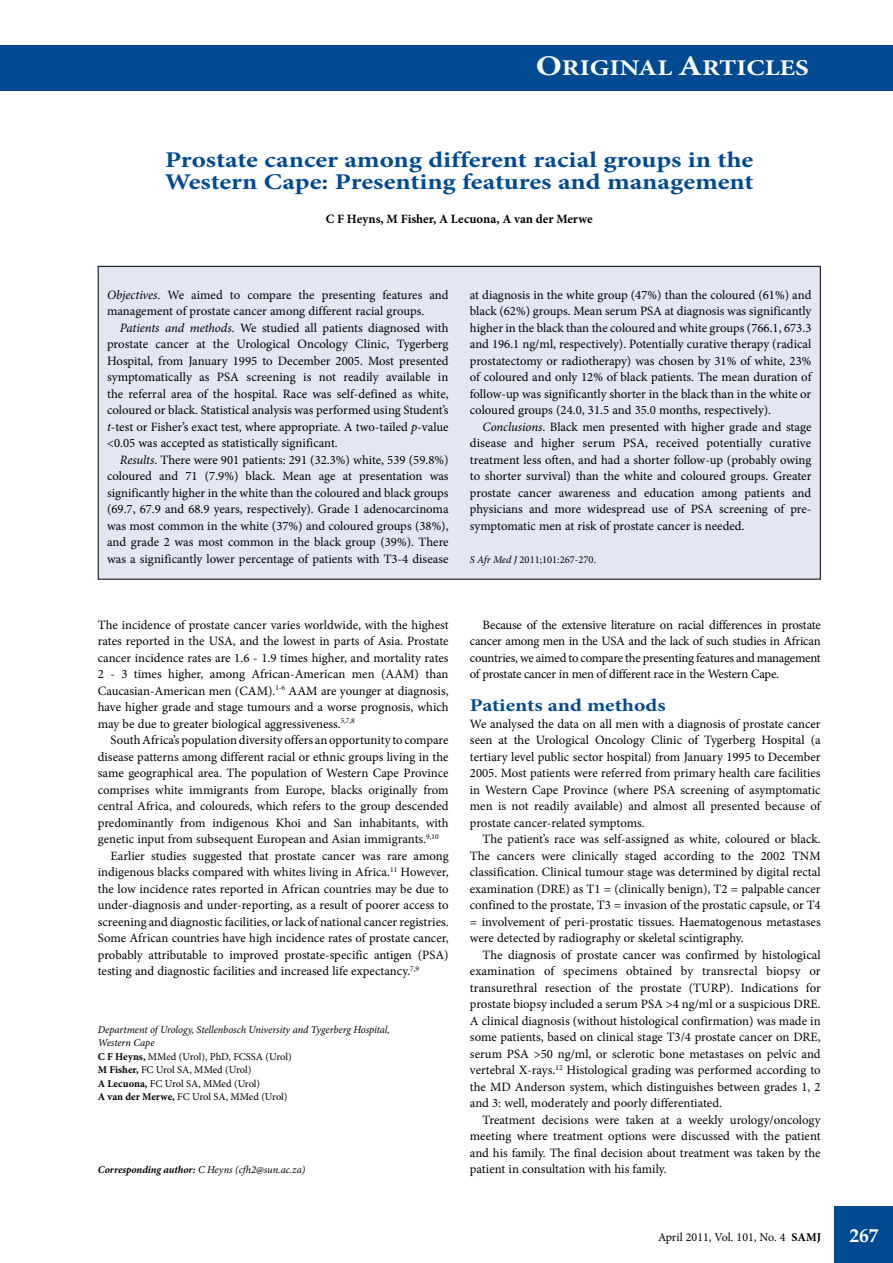
<style>
.page{position:relative;width:893px;height:1263px;background:#fff}
.page>*{position:absolute;margin:0;border:0;box-sizing:border-box;transform-origin:0 0}
.t1{font:700 22.5px/22.5px "Minion Pro";letter-spacing:-.005em;color:#004a91;scale:1.2 1}
.t2{font:700 22.5px "Minion Pro";color:#fff;scale:1.2 1}
.t3{font:700 19.5px "Minion Pro";color:#fff}
.t4{font:700 18px "Minion Pro";color:#004a91;scale:1.2 1}
.t5{font:12.75px/16.5px "Minion Pro";color:#000;text-align:justify}
.t6{font:700 12.75px "Minion Pro";color:#000}
.t7{font:12px "Minion Pro";color:#000}
.t8{font:10.5px/13.5px "Minion Pro";letter-spacing:-.005em;color:#000}
.t9{font:italic 10.5px "Minion Pro";color:#000}
.s1{font-size:28.5px}
.s2{font-style:italic}
.s3{font-weight:700}
</style>
<div class="page">
<div style="left:834px;top:1206px;width:59px;height:57px;background:#004a91"></div>
<div style="left:0;top:45px;width:893px;height:45px;background:#004a91"></div>
<div style="left:98px;top:266px;width:722px;height:313px;background:#e3e6f3"></div>
<h1 class="t2" style="left:536px;top:52px;width:229px"><span class="s1">O</span>RIGINAL <span class="s1">A</span>RTICLES</h1>
<h1 class="t1" style="left:165px;top:148px;width:492px">Prostate cancer among different racial groups in the<br>Western Cape: Presenting features and management</h1>
<p class="t6" style="left:326px;top:210px;width:269px">C F Heyns, M Fisher, A Lecuona, A van der Merwe</p>
<p class="t5" style="left:107px;top:286px;width:343px"><span class="s2">Objectives</span>. We aimed to compare the presenting features and management of prostate cancer among different racial groups.</p>
<p class="t5" style="left:107px;top:319px;width:343px;text-indent:13px"><span class="s2">Patients and methods</span>. We studied all patients diagnosed with prostate cancer at the Urological Oncology Clinic, Tygerberg Hospital, from January 1995 to December 2005. Most presented symptomatically as PSA screening is not readily available in the referral area of the hospital. Race was self-defined as white, coloured or black. Statistical analysis was performed using Student’s <span class="s2">t</span>-test or Fisher’s exact test, where appropriate. A two-tailed <span class="s2">p</span>-value &lt;0.05 was accepted as statistically significant.</p>
<p class="t5" style="left:107px;top:451px;width:343px;text-indent:13px"><span class="s2">Results</span>. There were 901 patients: 291 (32.3%) white, 539 (59.8%) coloured and 71 (7.9%) black. Mean age at presentation was significantly higher in the white than the coloured and black groups (69.7, 67.9 and 68.9 years, respectively). Grade 1 adenocarcinoma was most common in the white (37%) and coloured groups (38%), and grade 2 was most common in the black group (39%). There was a significantly lower percentage of patients with T3-4 disease</p>
<p class="t5" style="left:470px;top:286px;width:343px">at diagnosis in the white group (47%) than the coloured (61%) and black (62%) groups. Mean serum PSA at diagnosis was significantly higher in the black than the coloured and white groups (766.1, 673.3 and 196.1 ng/ml, respectively). Potentially curative therapy (radical prostatectomy or radiotherapy) was chosen by 31% of white, 23% of coloured and only 12% of black patients. The mean duration of follow-up was significantly shorter in the black than in the white or coloured groups (24.0, 31.5 and 35.0 months, respectively).</p>
<p class="t5" style="left:470px;top:418px;width:343px;text-indent:13px"><span class="s2">Conclusions</span>. Black men presented with higher grade and stage disease and higher serum PSA, received potentially curative treatment less often, and had a shorter follow-up (probably owing to shorter survival) than the white and coloured groups. Greater prostate cancer awareness and education among patients and physicians and more widespread use of PSA screening of pre&shy;symptomatic men at risk of prostate cancer is needed.</p>
<p class="t8" style="left:470px;top:553px;width:128px"><span class="s2">S Afr Med J</span> 2011;101:267-270.</p>
<p class="t5" style="left:98px;top:616px;width:352px">The incidence of prostate cancer varies worldwide, with the highest rates reported in the USA, and the lowest in parts of Asia. Prostate cancer incidence rates are 1.6 - 1.9 times higher, and mortality rates 2 - 3 times higher, among African-American men (AAM) than Caucasian-American men (CAM).<sup>1-6</sup> AAM are younger at diagnosis, have higher grade and stage tumours and a worse prognosis, which may be due to greater biological aggressiveness.<sup>5,7,8</sup></p>
<p class="t5" style="left:111px;top:732px;width:340px">South Africa’s population diversity offers an opportunity to compare</p>
<p class="t5" style="left:98px;top:748px;width:352px">disease patterns among different racial or ethnic groups living in the</p>
<p class="t5" style="left:98px;top:765px;width:352px">same geographical area. The population of Western Cape Province</p>
<p class="t5" style="left:98px;top:781px;width:352px">comprises white immigrants from Europe, blacks originally from</p>
<p class="t5" style="left:98px;top:798px;width:352px">central Africa, and coloureds, which refers to the group descended</p>
<p class="t5" style="left:98px;top:814px;width:352px">predominantly from indigenous Khoi and San inhabitants, with</p>
<p class="t5" style="left:98px;top:831px;width:342px">genetic input from subsequent European and Asian immigrants.<sup>9,10</sup></p>
<p class="t5" style="left:111px;top:847px;width:340px">Earlier studies suggested that prostate cancer was rare among</p>
<p class="t5" style="left:98px;top:864px;width:352px">indigenous blacks compared with whites living in Africa.<sup>11</sup> However,</p>
<p class="t5" style="left:98px;top:880px;width:352px">the low incidence rates reported in African countries may be due to</p>
<p class="t5" style="left:98px;top:897px;width:352px">under-diagnosis and under-reporting, as a result of poorer access to</p>
<p class="t5" style="left:98px;top:913px;width:352px">screening and diagnostic facilities, or lack of national cancer registries.</p>
<p class="t5" style="left:98px;top:930px;width:352px">Some African countries have high incidence rates of prostate cancer,</p>
<p class="t5" style="left:98px;top:946px;width:352px">probably attributable to improved prostate-specific antigen (PSA)</p>
<p class="t5" style="left:98px;top:963px;width:323px">testing and diagnostic facilities and increased life expectancy.<sup>7,9</sup></p>
<p class="t8" style="left:98px;top:1023px;width:294px"><span class="s2">Department of Urology, Stellenbosch University and Tygerberg Hospital, Western Cape<br></span><span class="s3">C F Heyns,</span> MMed (Urol), PhD, FCSSA (Urol)<br><span class="s3">M Fisher,</span> FC Urol SA, MMed (Urol)<br><span class="s3">A Lecuona,</span> FC Urol SA, MMed (Urol)<br><span class="s3">A van der Merwe,</span> FC Urol SA, MMed (Urol)</p>
<p class="t5" style="left:470px;top:616px;width:352px;text-indent:13px">Because of the extensive literature on racial differences in prostate cancer among men in the USA and the lack of such studies in African countries, we aimed to compare the presenting features and management of prostate cancer in men of different race in the Western Cape.</p>
<h3 class="t4" style="left:470px;top:693px;width:165px">Patients and methods</h3>
<p class="t5" style="left:470px;top:715px;width:352px">We analysed the data on all men with a diagnosis of prostate cancer seen at the Urological Oncology Clinic of Tygerberg Hospital (a tertiary level public sector hospital) from January 1995 to December 2005. Most patients were referred from primary health care facilities in Western Cape Province (where PSA screening of asymptomatic men is not readily available) and almost all presented because of prostate cancer-related symptoms.</p>
<p class="t5" style="left:470px;top:831px;width:352px;text-indent:13px">The patient’s race was self-assigned as white, coloured or black.<br>The cancers were clinically staged according to the 2002 TNM classification. Clinical tumour stage was determined by digital rectal examination (DRE) as T1 = (clinically benign), T2 = palpable cancer confined to the prostate, T3 = invasion of the prostatic capsule, or T4 = involvement of peri-prostatic tissues. Haematogenous metastases were detected by radiography or skeletal scintigraphy.</p>
<p class="t5" style="left:470px;top:946px;width:352px;text-indent:13px">The diagnosis of prostate cancer was confirmed by histological examination of specimens obtained by transrectal biopsy or transurethral resection of the prostate (TURP). Indications for prostate biopsy included a serum PSA &gt;4 ng/ml or a suspicious DRE.<br>A clinical diagnosis (without histological confirmation) was made in some patients, based on clinical stage T3/4 prostate cancer on DRE, serum PSA &gt;50 ng/ml, or sclerotic bone metastases on pelvic and vertebral X-rays.<sup>12</sup> Histological grading was performed according to the MD Anderson system, which distinguishes between grades 1, 2 and 3: well, moderately and poorly differentiated.</p>
<p class="t5" style="left:470px;top:1111px;width:352px;text-indent:13px">Treatment decisions were taken at a weekly urology/oncology meeting where treatment options were discussed with the patient and his family. The final decision about treatment was taken by the</p>
<p class="t9" style="left:98px;top:1163px;width:209px"><span class="s3">Corresponding author:</span> C Heyns (cfh2@sun.ac.za)</p>
<p class="t5" style="left:470px;top:1161px;width:198px">patient in consultation with his family.</p>
<p class="t7" style="left:658px;top:1229px;width:165px">April 2011, Vol. 101, No. 4 <span class="s3">SAMJ</span></p>
<h2 class="t3" style="left:849px;top:1222px;width:31px">267</h2>
</div>
